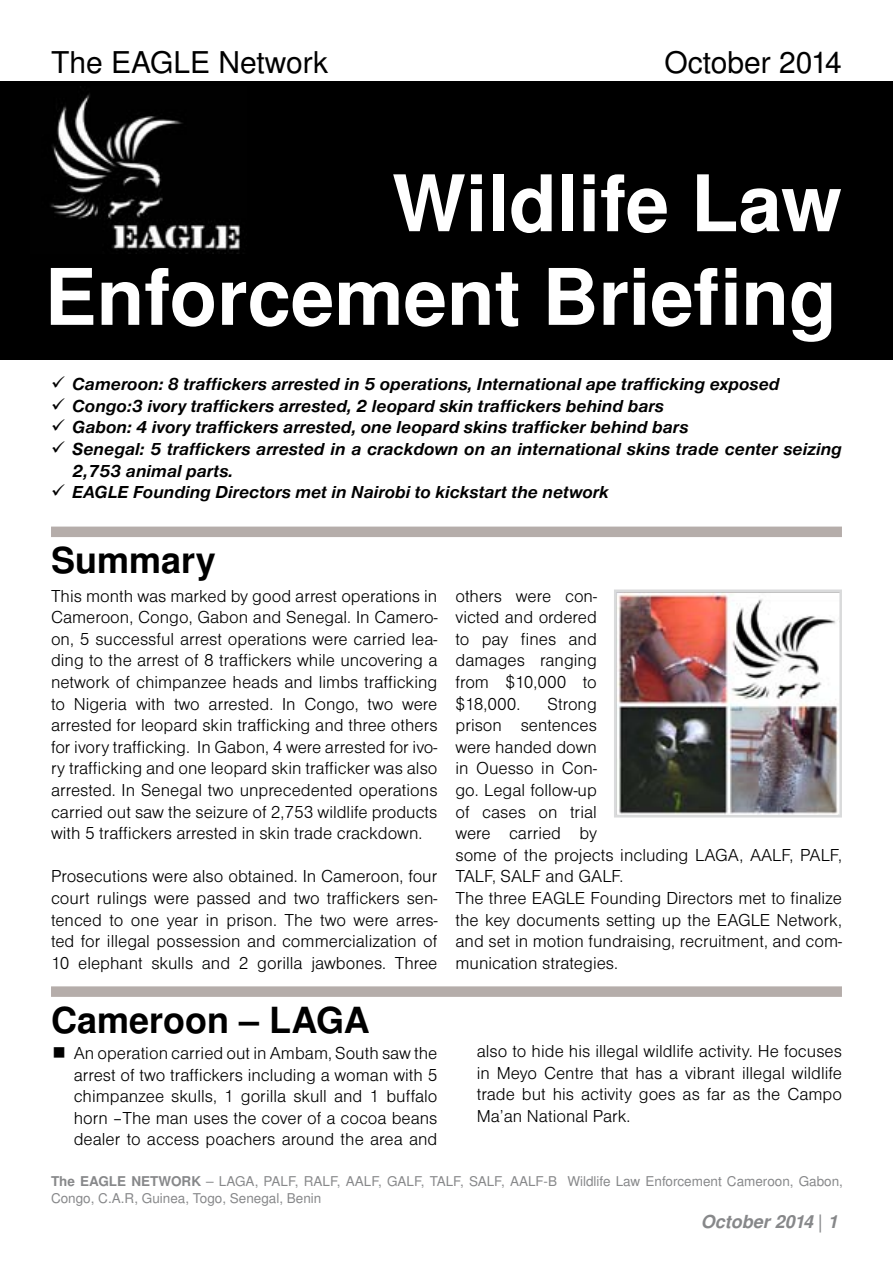
<style>
.page{position:relative;width:893px;height:1263px;background:#fff}
.page>*{position:absolute;margin:0;border:0;box-sizing:border-box;transform-origin:0 0}
.t1{font:700 78px/93.6px "Nimbus Sans LOT";color:#fff;text-align:right}
.t2{font:700 36px "Nimbus Sans LOT";color:#000}
.t3{font:30px "Nimbus Sans LOT";color:#000}
.t4{font:18px/21.6px "Nimbus Sans DOT Ligh";color:#000;text-align:justify}
.t5{font:italic 700 18px/21.6px "Nimbus Sans DOT";color:#000}
.t6{font:italic 700 18px "Nimbus Sans LOT";color:#87888a}
.t7{font:13.5px/16.2px "Nimbus Sans LOT";color:#87888a}
.s1{font-weight:700}
.s2{font-family:"Myriad Web Pro";font-weight:400;font-style:normal}
</style>
<div class="page">
<div style="left:0;top:81px;width:893px;height:278px;background:#000"></div>
<img style="left:50px;top:93px;width:191px;height:159px">
<div style="left:51px;top:527px;width:791px;height:10px;background:#b5adaa"></div>
<img style="left:618px;top:593px;width:220px;height:220px">
<div style="left:614px;top:589px;width:228px;height:228px;border:3px solid #d9dadb"></div>
<div style="left:51px;top:986px;width:791px;height:11px;background:#b5adaa"></div>
<h3 class="t3" style="left:51px;top:44px;width:278px">The EAGLE Network</h3>
<h3 class="t3" style="left:664px;top:44px;width:179px">October 2014</h3>
<h1 class="t1" style="left:45px;top:160px;width:799px">Wildlife Law<br>Enforcement Briefing</h1>
<p class="t5" style="left:51px;top:374px;width:730px">✓ Cameroon: 8 traffickers arrested in 5 operations, International ape trafficking exposed</p>
<p class="t5" style="left:51px;top:395px;width:614px">✓ Congo:3 ivory traffickers arrested, 2 leopard skin traffickers behind bars</p>
<p class="t5" style="left:51px;top:417px;width:639px">✓ Gabon: 4 ivory traffickers arrested, one leopard skins trafficker behind bars</p>
<p class="t5" style="left:72px;top:438px;width:771px;text-indent:-21px">✓ Senegal: 5 traffickers arrested in a crackdown on an international skins trade center seizing<br>2,753 animal parts.</p>
<p class="t5" style="left:51px;top:482px;width:559px">✓ EAGLE Founding Directors met in Nairobi to kickstart the network</p>
<h2 class="t2" style="left:51px;top:539px;width:166px">Summary</h2>
<p class="t4" style="left:51px;top:585px;width:388px">This month was marked by good arrest operations in Cameroon, Congo, Gabon and Senegal. In Camero&shy;on, 5 successful arrest operations were carried lea&shy;ding to the arrest of 8 traffickers while uncovering a network of chimpanzee heads and limbs trafficking to Nigeria with two arrested. In Congo, two were arrested for leopard skin trafficking and three others for ivory trafficking. In Gabon, 4 were arrested for ivo&shy;ry trafficking and one leopard skin trafficker was also arrested. In Senegal two unprecedented operations carried out saw the seizure of 2,753 wildlife products with 5 traffickers arrested in skin trade crackdown.</p>
<p class="t4" style="left:51px;top:866px;width:388px">Prosecutions were also obtained. In Cameroon, four court rulings were passed and two traffickers sen&shy;tenced to one year in prison. The two were arres&shy;ted for illegal possession and commercialization of 10 elephant skulls and 2 gorilla jawbones. Three</p>
<p class="t4" style="left:455px;top:585px;width:143px">others were con&shy;victed and ordered to pay fines and damages ranging from $10,000 to $18,000.</p>
<p class="t4" style="left:455px;top:693px;width:388px;text-align:left;text-indent:92px">Strong<br>prison sentences<br>were handed down<br>in Ouesso in Con-<br>go. Legal follow-up<br>of cases on trial<br>were carried by<br>some of the projects including LAGA, AALF, PALF,<br>TALF, SALF and GALF.<br>The three EAGLE Founding Directors met to finalize the key documents setting up the EAGLE Network, and set in motion fundraising, recruitment, and com&shy;munication strategies.</p>
<h2 class="t2" style="left:51px;top:999px;width:320px">Cameroon – LAGA</h2>
<p class="t4" style="left:74px;top:1042px;width:365px;text-indent:-21px">■ An operation carried out in Ambam, South saw the arrest of two traffickers including a woman with 5 chimpanzee skulls, 1 gorilla skull and 1 buffalo horn –The man uses the cover of a cocoa beans dealer to access poachers around the area and</p>
<p class="t4" style="left:477px;top:1040px;width:367px">also to hide his illegal wildlife activity. He focuses in Meyo Centre that has a vibrant illegal wildlife trade but his activity goes as far as the Campo Ma’an National Park.</p>
<p class="t7" style="left:51px;top:1174px;width:793px"><span class="s1">The EAGLE NETWORK</span> – LAGA, PALF, RALF, AALF, GALF, TALF, SALF, AALF-B Wildlife Law Enforcement Cameroon, Gabon,<br>Congo, C.A.R, Guinea, Togo, Senegal, Benin</p>
<p class="t6" style="left:701px;top:1210px;width:138px">October 2014 <span class="s2">|</span> 1</p>
</div>
